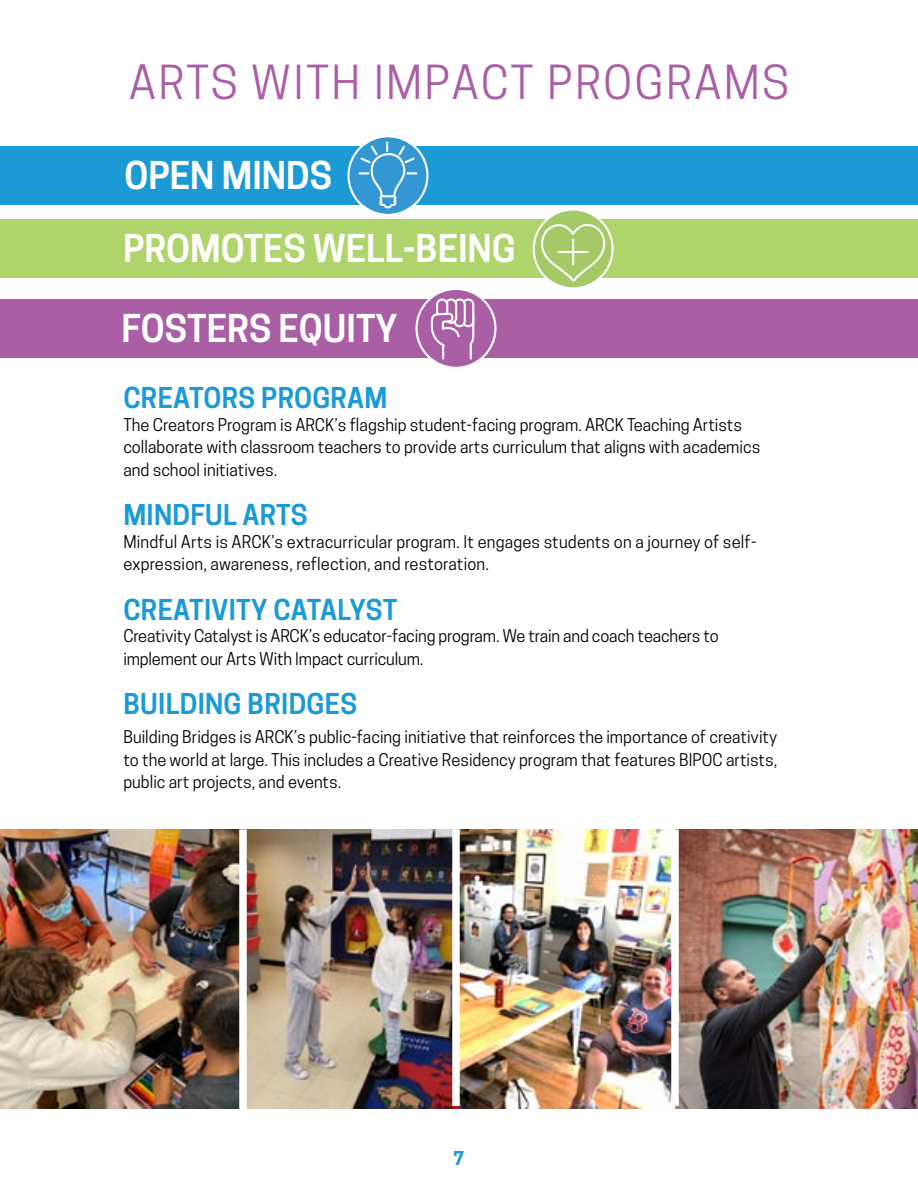
<style>
.page{position:relative;width:918px;height:1188px;background:#fff}
.page>*{position:absolute;margin:0;border:0;box-sizing:border-box;transform-origin:0 0}
.t1{font:44.1px "Cooper Hewitt";letter-spacing:.05em;color:#aa5ea5}
.t2{font:600 36px/73.3px "Cooper Hewitt";color:#fff}
.t3{font:600 27px "Cooper Hewitt";letter-spacing:.01em;color:#1c9ad6}
.t4{font:700 18px "Cooper Hewitt";color:#1c9ad6}
.t5{font:16.5px/22.5px "Cooper Hewitt";color:#000}
</style>
<div class="page">
<div style="left:0;top:146px;width:918px;height:59px;background:#1c9ad6"></div>
<svg style="left:347px;top:137px;width:82px;height:77px"></svg>
<div style="left:0;top:220px;width:918px;height:58px;background:#afd46c"></div>
<svg style="left:533px;top:210px;width:81px;height:78px"></svg>
<hr style="left:572px;top:239px;width:2px;height:26px;background:#fff">
<hr style="left:558px;top:251px;width:31px;height:2px;background:#fff">
<div style="left:0;top:299px;width:918px;height:58px;background:#aa5ea5"></div>
<svg style="left:415px;top:290px;width:82px;height:77px"></svg>
<img style="left:0;top:829px;width:918px;height:279px">
<div style="left:239px;top:829px;width:8px;height:294px;background:#fff"></div>
<div style="left:452px;top:829px;width:8px;height:277px;background:#fff"></div>
<div style="left:671px;top:829px;width:8px;height:277px;background:#fff"></div>
<h1 class="t1" style="left:129px;top:56px;width:662px">ARTS WITH IMPACT PROGRAMS</h1>
<h2 class="t2" style="left:123px;top:139px;width:394px">OPEN MINDS<br>PROMOTES WELL-BEING</h2>
<h2 class="t2" style="left:122px;top:292px;width:278px">FOSTERS EQUITY</h2>
<h3 class="t3" style="left:123px;top:382px;width:266px">CREATORS PROGRAM</h3>
<p class="t5" style="left:123px;top:413px;width:639px">The Creators Program is ARCK’s flagship student-facing program. ARCK Teaching Artists collaborate with classroom teachers to provide arts curriculum that aligns with academics and school initiatives.</p>
<h3 class="t3" style="left:123px;top:499px;width:186px">MINDFUL ARTS</h3>
<p class="t5" style="left:123px;top:530px;width:635px">Mindful Arts is ARCK’s extracurricular program. It engages students on a journey of self&shy;expression, awareness, reflection, and restoration.</p>
<h3 class="t3" style="left:123px;top:593px;width:276px">CREATIVITY CATALYST</h3>
<p class="t5" style="left:123px;top:625px;width:597px">Creativity Catalyst is ARCK’s educator-facing program. We train and coach teachers to implement our Arts With Impact curriculum.</p>
<h3 class="t3" style="left:123px;top:688px;width:235px">BUILDING BRIDGES</h3>
<p class="t5" style="left:123px;top:726px;width:656px;text-align:justify">Building Bridges is ARCK’s public-facing initiative that reinforces the importance of creativity to the world at large. This includes a Creative Residency program that features BIPOC artists, public art projects, and events.</p>
<p class="t4" style="left:454px;top:1147px;width:12px">7</p>
</div>
